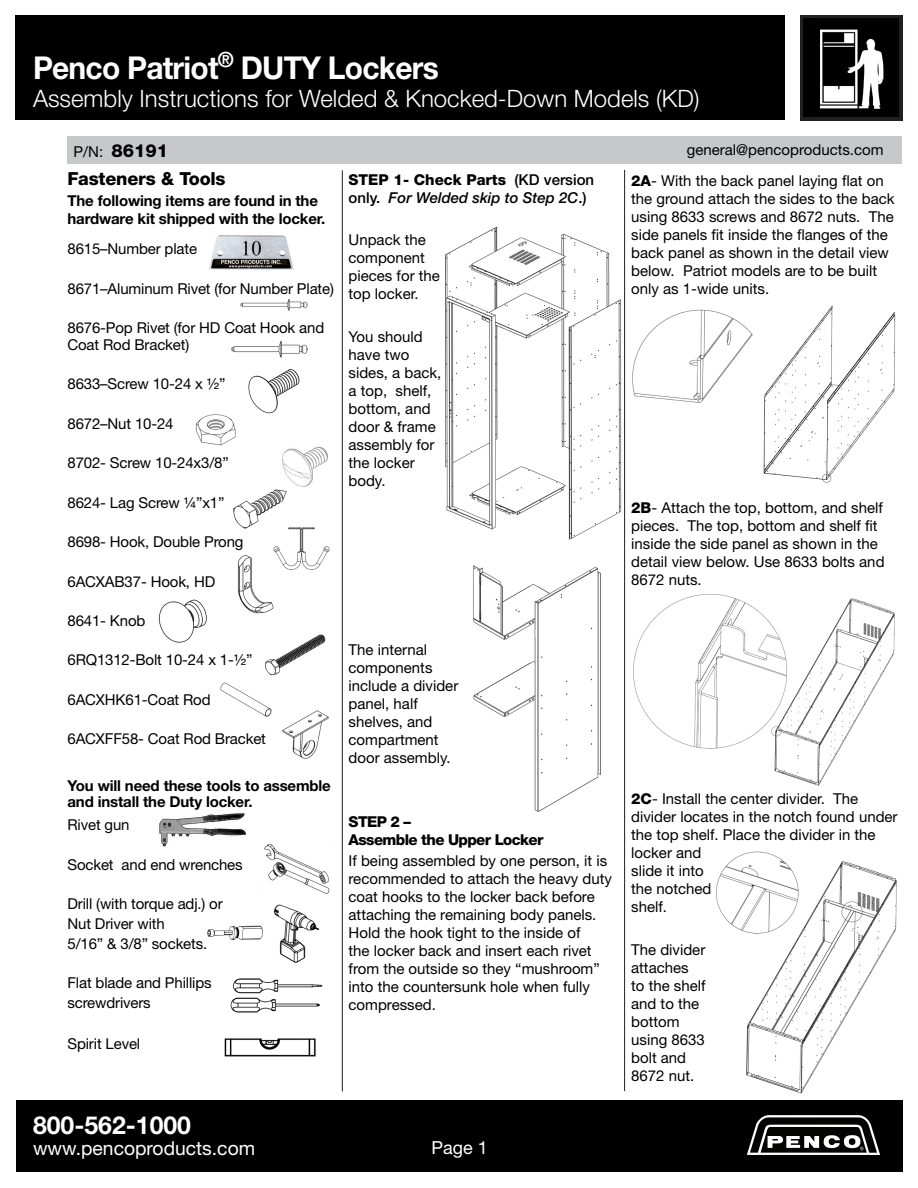
<style>
.page{position:relative;width:918px;height:1188px;background:#fff}
.page>*{position:absolute;margin:0;border:0;box-sizing:border-box;transform-origin:0 0}
.Right_Header{font:700 31.5px "Helvetica Neue";letter-spacing:-.025em;color:#fff;scale:.95 1}
.t1{font:700 24.75px "Helvetica Neue";color:#fff}
.t2{font:300 24px "Helvetica Neue";color:#fff}
.t3{font:19.35px "Helvetica Neue";color:#fff}
.t4{font:800 18px "Helvetica Neue";letter-spacing:-.01em;color:#000}
.t5{font:18px "Helvetica Neue";color:#fff}
.t6{font:15px/18px "Helvetica Neue";color:#000}
.t7{font:700 15px/18px "Helvetica Neue";letter-spacing:-.01em;color:#000}
.t8{font:italic 500 15px/18px "Helvetica Neue";color:#000}
.t9{font:800 15px/18px "Helvetica Neue";letter-spacing:-.04em;color:#000}
.s1{font-weight:400;font-size:15px}
.s2{font-weight:800;font-style:normal}
.s3{font-style:normal}
.s4{font-weight:800}
</style>
<div class="page">
<div style="left:16px;top:1100px;width:886px;height:72px;background:#000"></div>
<svg style="left:747px;top:1115px;width:133px;height:40px"></svg>
<div style="left:15px;top:16px;width:770px;height:104px;background:#000"></div>
<img style="left:801px;top:16px;width:101px;height:104px">
<div style="left:68px;top:136px;width:834px;height:27px;background:#c7c8ca"></div>
<img style="left:804px;top:19px;width:94px;height:98px">
<img style="left:209px;top:235px;width:85px;height:35px">
<img style="left:232px;top:340px;width:75px;height:17px">
<img style="left:241px;top:299px;width:66px;height:12px">
<img style="left:248px;top:369px;width:52px;height:45px">
<img style="left:195px;top:414px;width:41px;height:32px">
<img style="left:282px;top:446px;width:45px;height:41px">
<img style="left:233px;top:489px;width:54px;height:40px">
<img style="left:270px;top:528px;width:60px;height:41px">
<img style="left:237px;top:556px;width:38px;height:58px">
<img style="left:158px;top:599px;width:49px;height:44px">
<img style="left:265px;top:634px;width:61px;height:41px">
<img style="left:221px;top:682px;width:51px;height:35px">
<img style="left:282px;top:710px;width:47px;height:49px">
<img style="left:264px;top:843px;width:66px;height:51px">
<img style="left:207px;top:925px;width:56px;height:15px">
<img style="left:273px;top:904px;width:47px;height:59px">
<img style="left:230px;top:978px;width:93px;height:35px">
<hr style="left:342px;top:170px;width:1px;height:921px;background:#231f20">
<hr style="left:624px;top:170px;width:1px;height:921px;background:#231f20">
<img style="left:159px;top:813px;width:87px;height:33px">
<img style="left:446px;top:226px;width:176px;height:314px">
<img style="left:632px;top:305px;width:264px;height:178px">
<img style="left:633px;top:594px;width:262px;height:192px">
<img style="left:716px;top:851px;width:181px;height:243px">
<img style="left:473px;top:565px;width:128px;height:247px">
<img style="left:224px;top:1038px;width:92px;height:19px">
<p class="Right_Header" style="left:33px;top:48px;width:429px">Penco Patriot<sup>®</sup> DUTY Lockers</p>
<p class="t2" style="left:33px;top:84px;width:668px">Assembly Instructions for Welded &amp; Knocked-Down Models (KD)</p>
<p class="t4" style="left:74px;top:140px;width:96px"><span class="s1">P/N:</span> 86191</p>
<p class="t6" style="left:687px;top:140px;width:198px">general@pencoproducts.com</p>
<p class="t4" style="left:68px;top:168px;width:160px">Fasteners &amp; Tools</p>
<p class="t7" style="left:68px;top:192px;width:259px">The following items are found in the hardware kit shipped with the locker.</p>
<p class="t6" style="left:68px;top:240px;width:131px">8615–Number plate</p>
<p class="t6" style="left:68px;top:279px;width:268px">8671–Aluminum Rivet (for Number Plate)</p>
<p class="t6" style="left:68px;top:319px;width:258px;line-height:16.5px">8676-Pop Rivet (for HD Coat Hook and<br>Coat Rod Bracket)</p>
<p class="t6" style="left:68px;top:375px;width:160px">8633–Screw 10-24 x ½”</p>
<p class="t6" style="left:68px;top:414px;width:108px">8672–Nut 10-24</p>
<p class="t6" style="left:68px;top:454px;width:163px">8702- Screw 10-24x3/8”</p>
<p class="t6" style="left:68px;top:493px;width:159px">8624- Lag Screw ¼”x1”</p>
<p class="t6" style="left:68px;top:533px;width:178px">8698- Hook, Double Prong</p>
<p class="t6" style="left:68px;top:572px;width:149px">6ACXAB37- Hook, HD</p>
<p class="t6" style="left:68px;top:611px;width:79px">8641- Knob</p>
<p class="t6" style="left:68px;top:651px;width:187px">6RQ1312-Bolt 10-24 x 1-½”</p>
<p class="t6" style="left:68px;top:690px;width:145px">6ACXHK61-Coat Rod</p>
<p class="t6" style="left:68px;top:730px;width:200px">6ACXFF58- Coat Rod Bracket</p>
<p class="t7" style="left:68px;top:777px;width:265px;line-height:16.5px">You will need these tools to assemble and install the Duty locker.</p>
<p class="t6" style="left:68px;top:816px;width:64px">Rivet gun</p>
<p class="t6" style="left:68px;top:855px;width:177px">Socket and end wrenches</p>
<p class="t6" style="left:68px;top:895px;width:157px">Drill (with torque adj.) or</p>
<p class="t6" style="left:68px;top:915px;width:99px">Nut Driver with</p>
<p class="t6" style="left:68px;top:934px;width:141px">5/16” &amp; 3/8” sockets.</p>
<p class="t6" style="left:68px;top:974px;width:146px">Flat blade and Phillips</p>
<p class="t6" style="left:68px;top:994px;width:85px">screwdrivers</p>
<p class="t6" style="left:68px;top:1035px;width:74px">Spirit Level</p>
<p class="t8" style="left:349px;top:170px;width:247px"><span class="s2">STEP 1- Check Parts</span> <span class="s3">(KD version only.</span> For Welded skip to Step 2C<span class="s3">.)</span></p>
<p class="t6" style="left:349px;top:231px;width:93px">Unpack the component pieces for the top locker.</p>
<p class="t6" style="left:349px;top:327px;width:94px">You should have two sides, a back, a top, shelf, bottom, and door &amp; frame assembly for the locker body.</p>
<p class="t6" style="left:349px;top:641px;width:111px">The internal components include a divider panel, half shelves, and compartment door assembly.</p>
<p class="t9" style="left:349px;top:813px;width:196px">STEP 2 –<br>Assemble the Upper Locker</p>
<p class="t6" style="left:349px;top:852px;width:265px">If being assembled by one person, it is recommended to attach the heavy duty coat hooks to the locker back before attaching the remaining body panels.<br>Hold the hook tight to the inside of<br>the locker back and insert each rivet from the outside so they “mushroom” into the countersunk hole when fully compressed.</p>
<p class="t1" style="left:33px;top:1110px;width:160px">800-562-1000</p>
<p class="t3" style="left:33px;top:1137px;width:224px">www.pencoproducts.com</p>
<p class="t5" style="left:432px;top:1137px;width:58px">Page 1</p>
<p class="t6" style="left:631px;top:171px;width:265px"><span class="s4">2A</span>- With the back panel laying flat on the ground attach the sides to the back using 8633 screws and 8672 nuts. The side panels fit inside the flanges of the back panel as shown in the detail view below. Patriot models are to be built only as 1-wide units.</p>
<p class="t6" style="left:631px;top:499px;width:255px"><span class="s4">2B</span>- Attach the top, bottom, and shelf pieces. The top, bottom and shelf fit inside the side panel as shown in the detail view below. Use 8633 bolts and<br>8672 nuts.</p>
<p class="t6" style="left:631px;top:790px;width:268px"><span class="s4">2C</span>- Install the center divider. The divider locates in the notch found under the top shelf. Place the divider in the locker and<br>slide it into<br>the notched<br>shelf.</p>
<p class="t6" style="left:631px;top:940px;width:76px">The divider attaches to the shelf and to the bottom using 8633 bolt and<br>8672 nut.</p>
</div>
